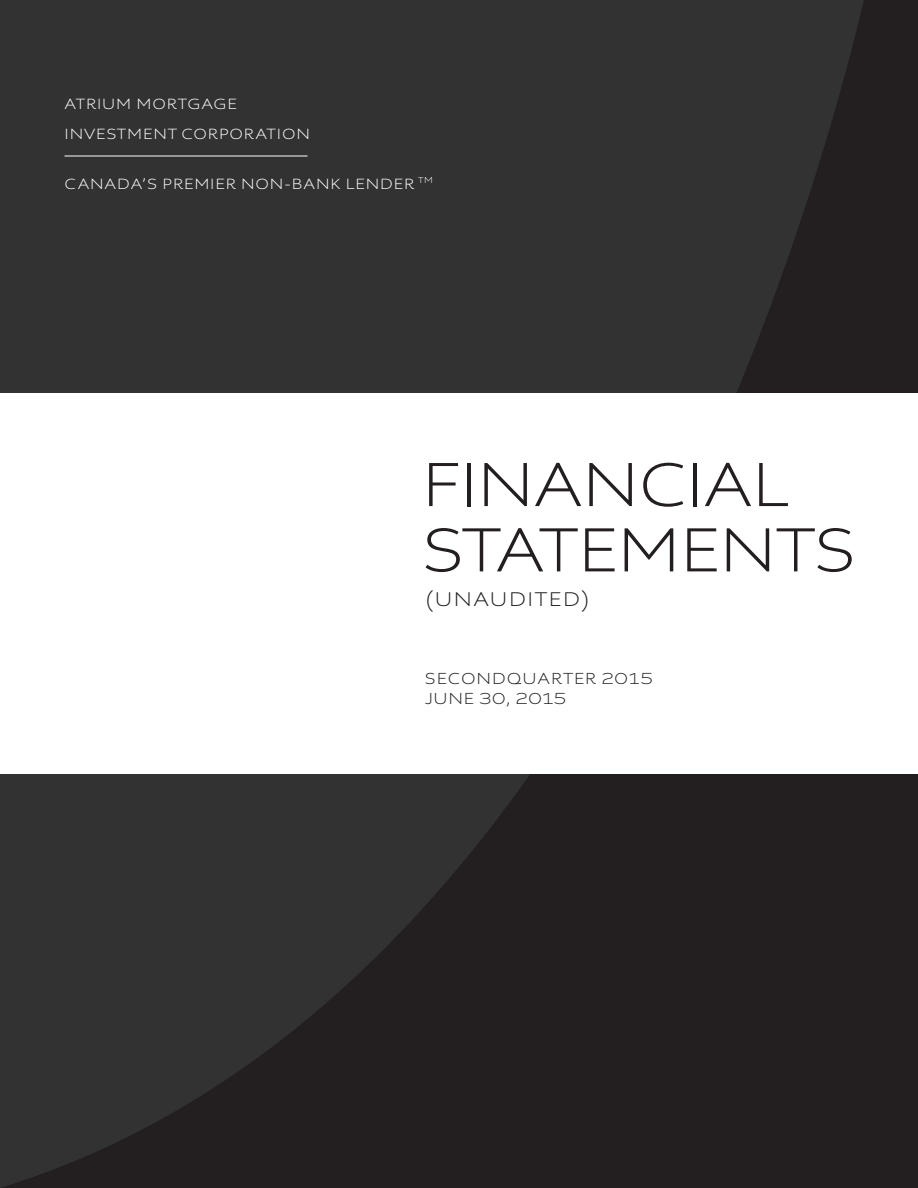
<style>
.page{position:relative;width:918px;height:1188px;background:#fff}
.page>*{position:absolute;margin:0;border:0;box-sizing:border-box;transform-origin:0 0}
.t1{font:300 65.25px/65.2px "Aspect";letter-spacing:-.005em;color:#231f20}
.t2{font:300 20.85px "Aspect";letter-spacing:.075em;color:#231f20}
.t3{font:300 16.8px/20.5px "Aspect 2";letter-spacing:.055em;color:#231f20}
.t4{font:300 15.6px/30px "Aspect";letter-spacing:.055em;color:#fff}
</style>
<div class="page">
<div style="left:0;top:774px;width:918px;height:414px;background:#231f20"></div>
<div style="left:0;top:0;width:918px;height:393px;background:#231f20"></div>
<svg style="left:0;top:774px;width:530px;height:414px;fill:#333233"></svg>
<div style="left:0;top:0;width:864px;height:393px;background:#333233"></div>
<hr style="left:64px;top:156px;width:244px;height:1px;background:#fff">
<p class="t4" style="left:65px;top:89px;width:247px">ATRIUM MORTGAGE<br>INVESTMENT CORPORATION</p>
<p class="t4" style="left:65px;top:169px;width:370px">CANADA’S PREMIER NON-BANK LENDER <sup>TM</sup></p>
<h1 class="t1" style="left:422px;top:456px;width:436px">FINANCIAL<br>STATEMENTS</h1>
<h2 class="t2" style="left:426px;top:587px;width:164px">(UNAUDITED)</h2>
<p class="t3" style="left:425px;top:668px;width:229px">SECONDQUARTER 2015<br>JUNE 30, 2015</p>
</div>
